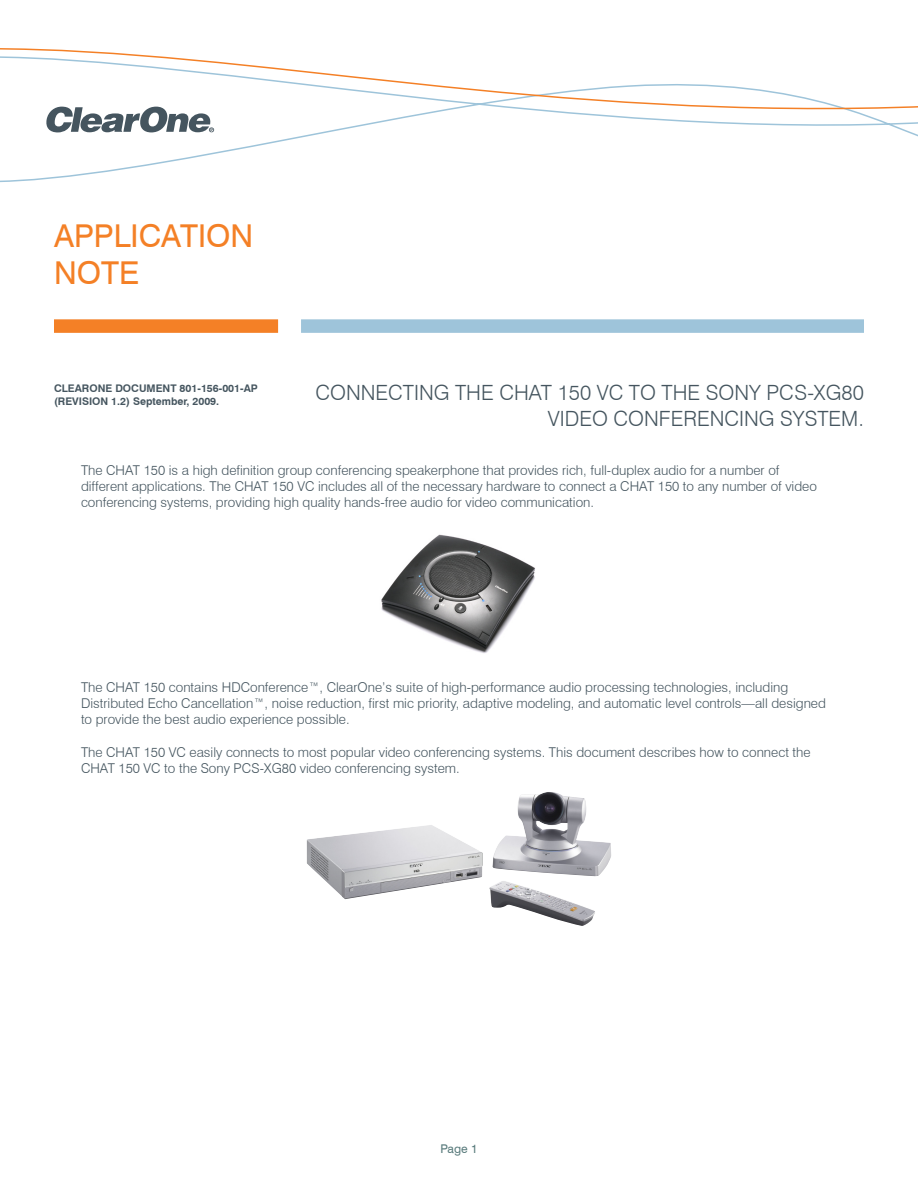
<style>
.page{position:relative;width:918px;height:1188px;background:#fff}
.page>*{position:absolute;margin:0;border:0;box-sizing:border-box;transform-origin:0 0}
.RELEASE_NOTE_TITLE{font:31.5px "Swiss 721 BT";color:#f48026}
.Header-Chapter_Headi{font:300 21px/25.2px "Swiss 721 BT";color:#45555f;text-align:right}
.t1{font:300 13.5px/16.2px "Swiss 721 BT";color:#45555f}
.t2{font:12px "Swiss 721 BT";color:#587a7b}
.t3{font:700 10.5px/12.6px "Swiss 721 BT";color:#45555f}
</style>
<div class="page">
<svg style="left:0;top:122px;width:918px;height:60px"></svg>
<svg style="left:0;top:48px;width:918px;height:74px"></svg>
<svg style="left:45px;top:107px;width:169px;height:25px"></svg>
<div style="left:54px;top:319px;width:224px;height:14px;background:#f48026"></div>
<div style="left:301px;top:319px;width:563px;height:14px;background:#9ec4da"></div>
<img style="left:381px;top:534px;width:154px;height:119px">
<img style="left:307px;top:792px;width:304px;height:134px">
<p class="RELEASE_NOTE_TITLE" style="left:54px;top:216px;width:201px">APPLICATION</p>
<p class="RELEASE_NOTE_TITLE" style="left:54px;top:254px;width:87px">NOTE</p>
<p class="t3" style="left:54px;top:382px;width:205px">CLEARONE DOCUMENT 801-156-001-AP (REVISION 1.2) September, 2009.</p>
<p class="Header-Chapter_Headi" style="left:315px;top:380px;width:550px">Connecting the CHAT 150 VC to the Sony PCS-XG80 video conferencing system.</p>
<p class="t1" style="left:81px;top:462px;width:737px">The CHAT 150 is a high definition group conferencing speakerphone that provides rich, full-duplex audio for a number of different applications. The CHAT 150 VC includes all of the necessary hardware to connect a CHAT 150 to any number of video conferencing systems, providing high quality hands-free audio for video communication.</p>
<p class="t1" style="left:81px;top:679px;width:746px">The CHAT 150 contains HDConference™, ClearOne’s suite of high-performance audio processing technologies, including<br>Distributed Echo Cancellation™, noise reduction, first mic priority, adaptive modeling, and automatic level controls—all designed to provide the best audio experience possible.</p>
<p class="t1" style="left:81px;top:744px;width:731px">The CHAT 150 VC easily connects to most popular video conferencing systems. This document describes how to connect the<br>CHAT 150 VC to the Sony PCS-XG80 video conferencing system.</p>
<p class="t2" style="left:440px;top:1142px;width:39px">Page 1</p>
</div>
